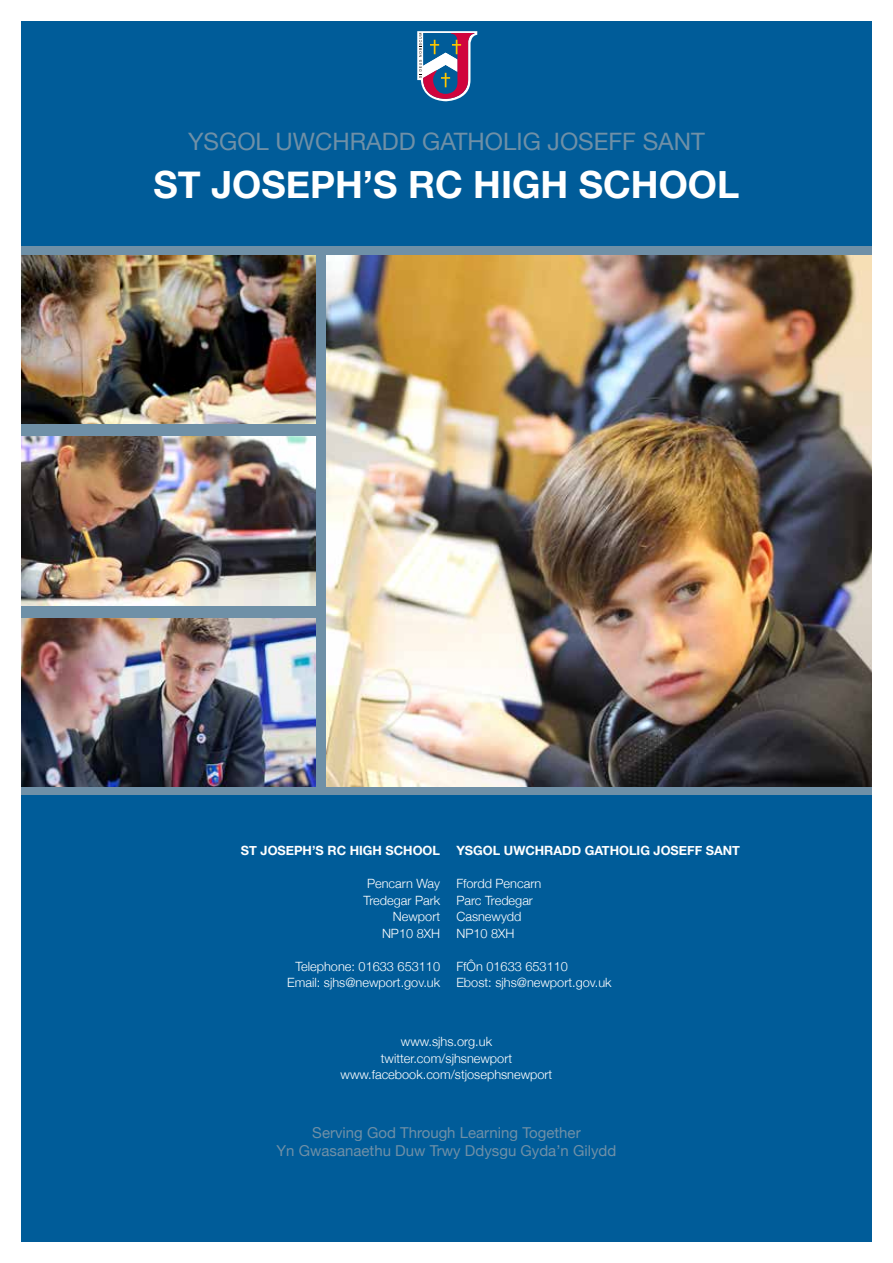
<style>
.page{position:relative;width:893px;height:1263px;background:#fff}
.page>*{position:absolute;margin:0;border:0;box-sizing:border-box;transform-origin:0 0}
.t1{font:700 37.5px "Helvetica Neue";color:#fff}
.t2{font:24px "Helvetica Neue";color:#6f90a7}
.t3{font:15px/18px "Helvetica Neue";color:#6f90a7;text-align:center}
.t4{font:300 12.75px/16.5px "Helvetica Neue";color:#fff}
.t5{font:700 12.75px "Helvetica Neue";color:#fff}
</style>
<div class="page">
<div style="left:21px;top:21px;width:851px;height:1221px;background:#005c99"></div>
<div style="left:21px;top:247px;width:851px;height:548px;background:#6f90a7"></div>
<img style="left:326px;top:255px;width:546px;height:532px">
<svg style="left:417px;top:31px;width:60px;height:70px"></svg>
<img style="left:21px;top:255px;width:294px;height:169px">
<img style="left:21px;top:437px;width:294px;height:168px">
<img style="left:21px;top:618px;width:294px;height:169px">
<h2 class="t2" style="left:188px;top:125px;width:518px">YSGOL UWCHRADD GATHOLIG JOSEFF SANT</h2>
<h1 class="t1" style="left:154px;top:155px;width:587px">ST JOSEPH’S RC HIGH SCHOOL</h1>
<p class="t5" style="left:241px;top:840px;width:201px">ST JOSEPH’S RC HIGH SCHOOL</p>
<p class="t4" style="left:364px;top:874px;width:78px;text-align:right">Pencarn Way<br>Tredegar Park<br>Newport<br>NP10 8XH</p>
<p class="t4" style="left:287px;top:957px;width:154px;text-align:right">Telephone: 01633 653110<br>Email: sjhs@newport.gov.uk</p>
<p class="t5" style="left:456px;top:840px;width:285px">YSGOL UWCHRADD GATHOLIG JOSEFF SANT</p>
<p class="t4" style="left:456px;top:874px;width:87px">Ffordd Pencarn<br>Parc Tredegar<br>Casnewydd<br>NP10 8XH</p>
<p class="t4" style="left:456px;top:957px;width:157px">FfÔn 01633 653110<br>Ebost: sjhs@newport.gov.uk</p>
<p class="t4" style="left:341px;top:1033px;width:213px;text-align:center">www.sjhs.org.uk twitter.com/sjhsnewport www.facebook.com/stjosephsnewport</p>
<p class="t3" style="left:277px;top:1124px;width:341px">Serving God Through Learning Together<br>Yn Gwasanaethu Duw Trwy Ddysgu Gyda’n Gilydd</p>
</div>
